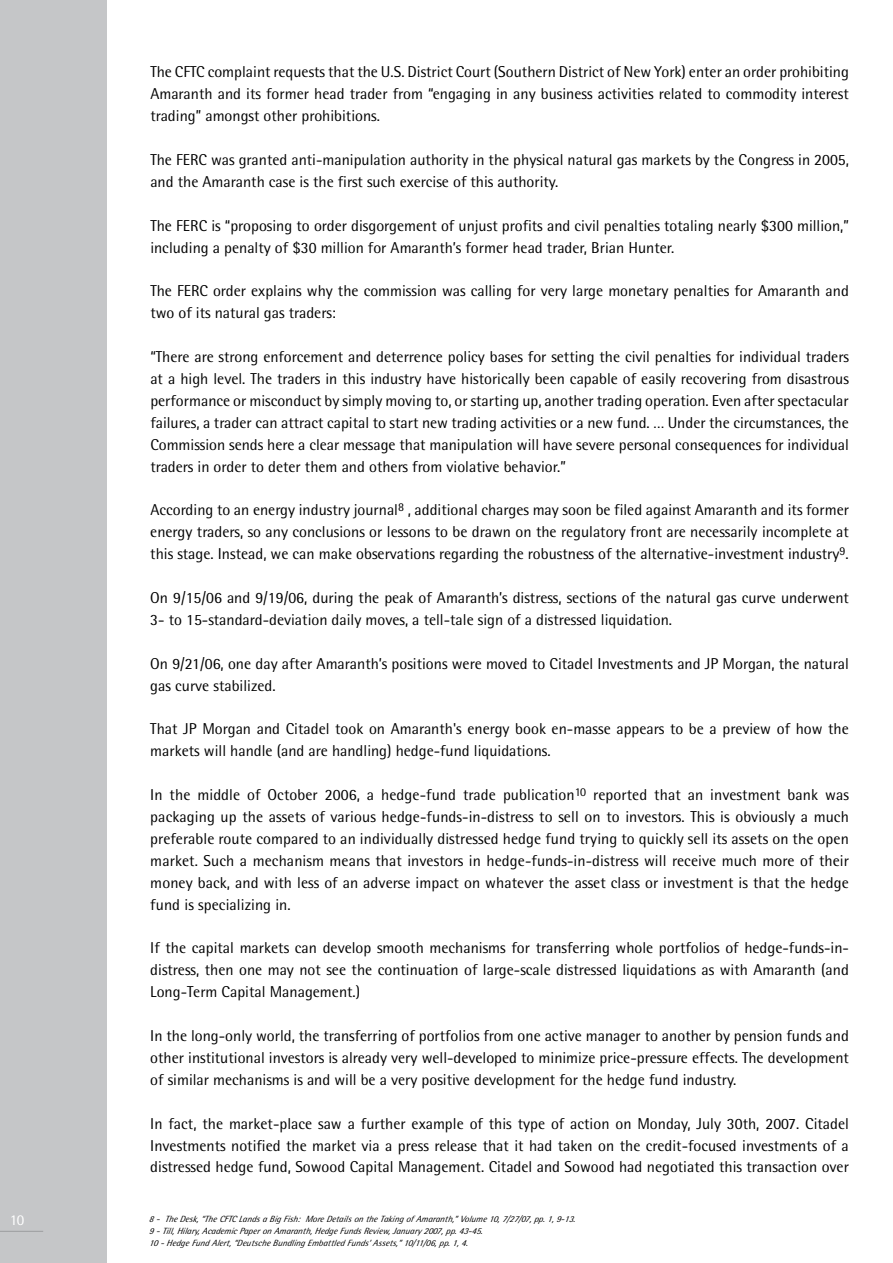
<style>
.page{position:relative;width:893px;height:1263px;background:#fff}
.page>*{position:absolute;margin:0;border:0;box-sizing:border-box;transform-origin:0 0}
.t1{font:15.75px/21.9px "Rotis Semi Sans";color:#000;text-align:justify}
.t2{font:15px "Rotis Semi Sans";color:#fff}
.t3{font:italic 9px/12px "Rotis Semi Sans";color:#000}
</style>
<div class="page">
<div style="left:0;top:0;width:106px;height:1263px;background:#c5c6c8"></div>
<hr style="left:0;top:1231px;width:43px;height:1px;background:#9c9d9f">
<p class="t2" style="left:10px;top:1211px;width:16px">10</p>
<p class="t1" style="left:150px;top:61px;width:700px">The CFTC complaint requests that the U.S. District Court (Southern District of New York) enter an order prohibiting Amaranth and its former head trader from “engaging in any business activities related to commodity interest trading” amongst other prohibitions.</p>
<p class="t1" style="left:150px;top:149px;width:700px">The FERC was granted anti-manipulation authority in the physical natural gas markets by the Congress in 2005, and the Amaranth case is the first such exercise of this authority.</p>
<p class="t1" style="left:150px;top:214px;width:700px">The FERC is “proposing to order disgorgement of unjust profits and civil penalties totaling nearly $300 million,” including a penalty of $30 million for Amaranth’s former head trader, Brian Hunter.</p>
<p class="t1" style="left:150px;top:280px;width:700px">The FERC order explains why the commission was calling for very large monetary penalties for Amaranth and two of its natural gas traders:</p>
<p class="t1" style="left:150px;top:346px;width:700px">“There are strong enforcement and deterrence policy bases for setting the civil penalties for individual traders at a high level. The traders in this industry have historically been capable of easily recovering from disastrous performance or misconduct by simply moving to, or starting up, another trading operation. Even after spectacular failures, a trader can attract capital to start new trading activities or a new fund. … Under the circumstances, the Commission sends here a clear message that manipulation will have severe personal consequences for individual traders in order to deter them and others from violative behavior.”</p>
<p class="t1" style="left:150px;top:499px;width:700px">According to an energy industry journal<sup>8</sup> , additional charges may soon be filed against Amaranth and its former energy traders, so any conclusions or lessons to be drawn on the regulatory front are necessarily incomplete at this stage. Instead, we can make observations regarding the robustness of the alternative-investment industry<sup>9</sup>.</p>
<p class="t1" style="left:150px;top:587px;width:700px">On 9/15/06 and 9/19/06, during the peak of Amaranth’s distress, sections of the natural gas curve underwent<br>3- to 15-standard-deviation daily moves, a tell-tale sign of a distressed liquidation.</p>
<p class="t1" style="left:150px;top:652px;width:700px">On 9/21/06, one day after Amaranth’s positions were moved to Citadel Investments and JP Morgan, the natural gas curve stabilized.</p>
<p class="t1" style="left:150px;top:718px;width:700px">That JP Morgan and Citadel took on Amaranth's energy book en-masse appears to be a preview of how the markets will handle (and are handling) hedge-fund liquidations.</p>
<p class="t1" style="left:150px;top:784px;width:700px">In the middle of October 2006, a hedge-fund trade publication<sup>10</sup> reported that an investment bank was packaging up the assets of various hedge-funds-in-distress to sell on to investors. This is obviously a much preferable route compared to an individually distressed hedge fund trying to quickly sell its assets on the open market. Such a mechanism means that investors in hedge-funds-in-distress will receive much more of their money back, and with less of an adverse impact on whatever the asset class or investment is that the hedge fund is specializing in.</p>
<p class="t1" style="left:150px;top:937px;width:700px">If the capital markets can develop smooth mechanisms for transferring whole portfolios of hedge-funds-in&shy;distress, then one may not see the continuation of large-scale distressed liquidations as with Amaranth (and Long-Term Capital Management.)</p>
<p class="t1" style="left:150px;top:1025px;width:700px">In the long-only world, the transferring of portfolios from one active manager to another by pension funds and other institutional investors is already very well-developed to minimize price-pressure effects. The development of similar mechanisms is and will be a very positive development for the hedge fund industry.</p>
<p class="t1" style="left:150px;top:1112px;width:700px">In fact, the market-place saw a further example of this type of action on Monday, July 30th, 2007. Citadel Investments notified the market via a press release that it had taken on the credit-focused investments of a distressed hedge fund, Sowood Capital Management. Citadel and Sowood had negotiated this transaction over</p>
<p class="t3" style="left:149px;top:1213px;width:430px">8 - The Desk, “The CFTC Lands a Big Fish: More Details on the Taking of Amaranth,” Volume 10, 7/27/07, pp. 1, 9-13.<br>9 - Till, Hilary, Academic Paper on Amaranth, Hedge Funds Review, January 2007, pp. 43-45.<br>10 - Hedge Fund Alert, “Deutsche Bundling Embattled Funds’ Assets,” 10/11/06, pp. 1, 4.</p>
</div>
